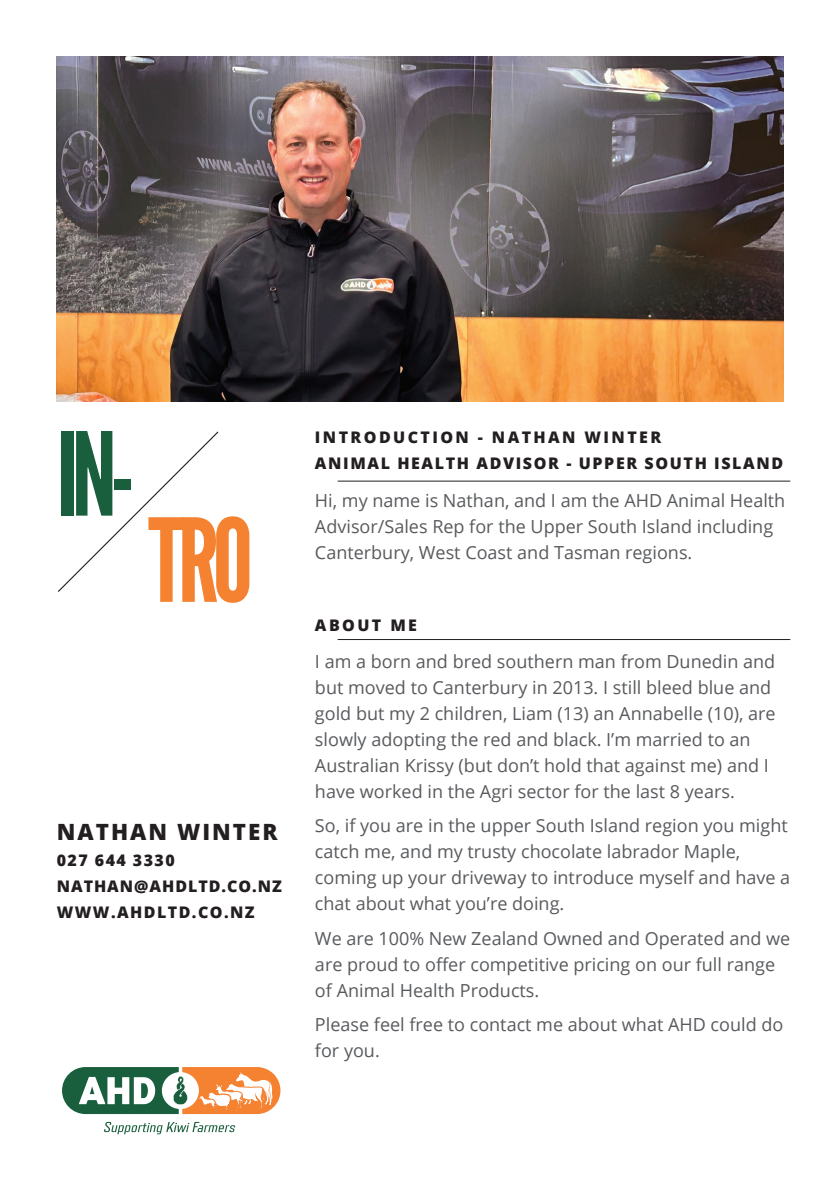
<style>
.page{position:relative;width:840px;height:1191px;background:#fff}
.page>*{position:absolute;margin:0;border:0;box-sizing:border-box;transform-origin:0 0}
.t1{font:115px "League Gothic";color:#195e3d}
.t2{font:115px "League Gothic";color:#f48230}
.t3{font:800 22.4px "Open Sans";letter-spacing:.09em;color:#231f20}
.t4{font:18px/26px "Open Sans";color:#585a5d}
.t5{font:800 16px/26px "Open Sans";letter-spacing:.1em;color:#231f20}
</style>
<div class="page">
<img style="left:57px;top:57px;width:725px;height:344px">
<hr style="left:337px;top:480px;width:452px;height:1px;background:#231f20">
<hr style="left:337px;top:639px;width:452px;height:1px;background:#231f20">
<svg style="left:58px;top:431px;width:161px;height:161px"></svg>
<svg style="left:62px;top:1067px;width:219px;height:67px"></svg>
<h1 class="t1" style="left:57px;top:406px;width:80px">IN-</h1>
<h1 class="t2" style="left:148px;top:492px;width:106px">TRO</h1>
<p class="t3" style="left:57px;top:814px;width:222px">NATHAN WINTER</p>
<p class="t5" style="left:57px;top:846px;width:226px">027 644 3330<br>NATHAN@AHDLTD.CO.NZ<br>WWW.AHDLTD.CO.NZ</p>
<p class="t5" style="left:315px;top:423px;width:469px">INTRODUCTION - NATHAN WINTER<br>ANIMAL HEALTH ADVISOR - UPPER SOUTH ISLAND</p>
<p class="t4" style="left:315px;top:486px;width:471px">Hi, my name is Nathan, and I am the AHD Animal Health<br>Advisor/Sales Rep for the Upper South Island including<br>Canterbury, West Coast and Tasman regions.</p>
<p class="t5" style="left:315px;top:611px;width:103px">ABOUT ME</p>
<p class="t4" style="left:315px;top:648px;width:462px">I am a born and bred southern man from Dunedin and but moved to Canterbury in 2013. I still bleed blue and gold but my 2 children, Liam (13) an Annabelle (10), are slowly adopting the red and black. I’m married to an Australian Krissy (but don’t hold that against me) and I have worked in the Agri sector for the last 8 years.</p>
<p class="t4" style="left:315px;top:812px;width:476px">So, if you are in the upper South Island region you might catch me, and my trusty chocolate labrador Maple, coming up your driveway to introduce myself and have a chat about what you’re doing.</p>
<p class="t4" style="left:315px;top:925px;width:476px">We are 100% New Zealand Owned and Operated and we are proud to offer competitive pricing on our full range of Animal Health Products.</p>
<p class="t4" style="left:315px;top:1011px;width:469px">Please feel free to contact me about what AHD could do for you.</p>
</div>
